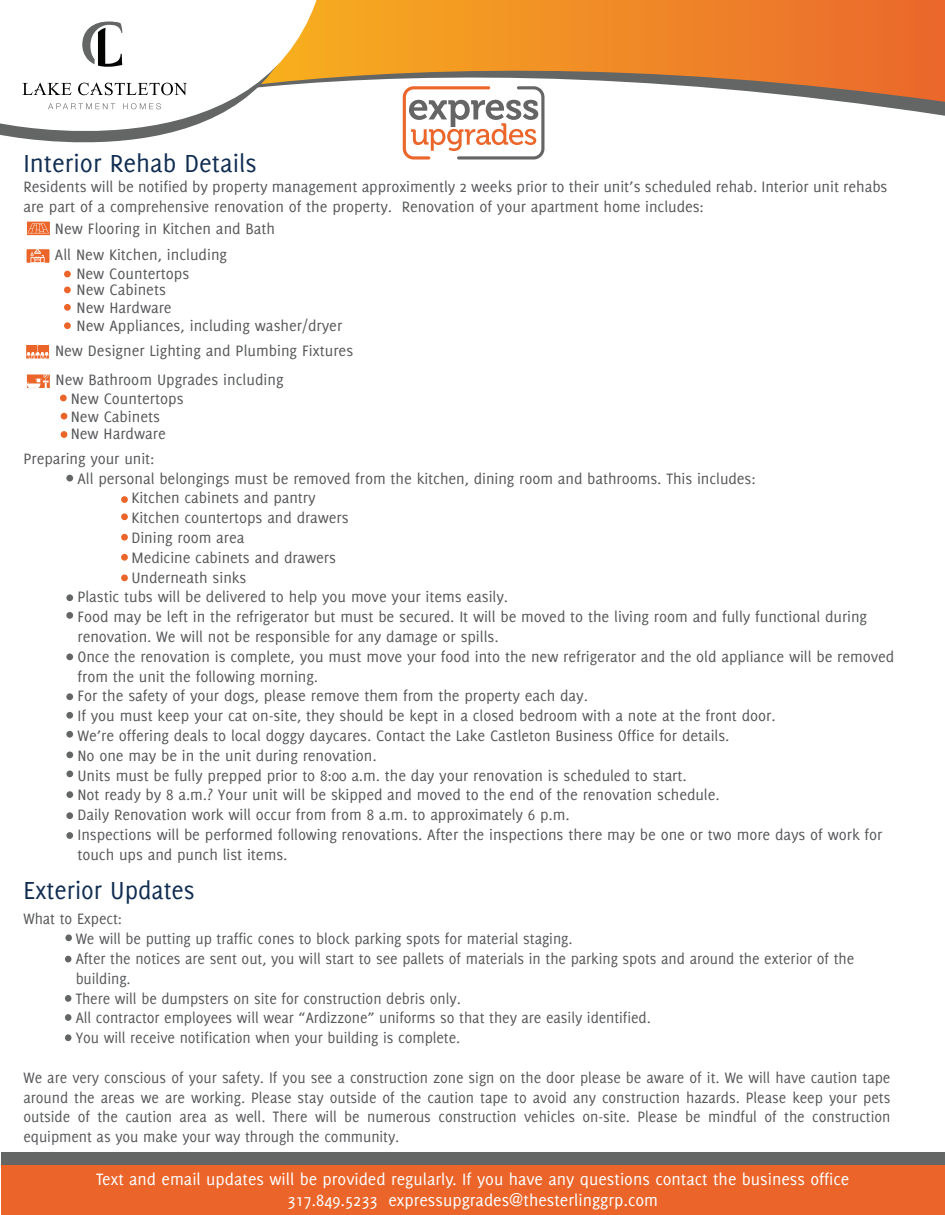
<style>
.page{position:relative;width:945px;height:1215px;background:#fff}
.page>*{position:absolute;margin:0;border:0;box-sizing:border-box;transform-origin:0 0}
.t1{font:27px "Delicious";color:#102d51}
.t2{font:18px/21.6px "Delicious";color:#fff;text-align:center}
.t3{font:16.5px/19.8px "Delicious";letter-spacing:-.005em;color:#57585a}
</style>
<div class="page">
<svg style="left:316px;top:0;width:629px;height:135px"></svg>
<svg style="left:0;top:1px;width:316px;height:142px"></svg>
<div style="left:1px;top:1153px;width:944px;height:47px;background:#646565"></div>
<div style="left:1px;top:1165px;width:944px;height:50px;background:#eb652a"></div>
<svg style="left:65px;top:956px;width:6px;height:6px"></svg>
<div style="left:65px;top:995px;width:6px;height:7px;background:#646565;border-radius:50%"></div>
<div style="left:65px;top:934px;width:7px;height:7px;background:#646565;border-radius:50%"></div>
<div style="left:65px;top:1014px;width:6px;height:7px;background:#646565;border-radius:50%"></div>
<div style="left:65px;top:1034px;width:6px;height:7px;background:#646565;border-radius:50%"></div>
<div style="left:64px;top:271px;width:7px;height:6px;background:#eb652a;border-radius:50%"></div>
<div style="left:64px;top:287px;width:7px;height:6px;background:#eb652a;border-radius:50%"></div>
<div style="left:64px;top:304px;width:7px;height:7px;background:#eb652a;border-radius:50%"></div>
<div style="left:64px;top:322px;width:7px;height:7px;background:#eb652a;border-radius:50%"></div>
<div style="left:60px;top:395px;width:7px;height:6px;background:#eb652a;border-radius:50%"></div>
<div style="left:61px;top:413px;width:6px;height:7px;background:#eb652a;border-radius:50%"></div>
<div style="left:61px;top:431px;width:6px;height:7px;background:#eb652a;border-radius:50%"></div>
<div style="left:22px;top:340px;width:32px;height:23px;border:4px solid #fff"></div>
<svg style="left:27px;top:343px;width:22px;height:16px"></svg>
<div style="left:24px;top:247px;width:28px;height:18px;background:#eb652a"></div>
<div style="left:22px;top:245px;width:32px;height:22px;border:4px solid #fff"></div>
<svg style="left:30px;top:249px;width:15px;height:14px"></svg>
<div style="left:22px;top:370px;width:32px;height:23px;border:4px solid #fff"></div>
<svg style="left:27px;top:372px;width:22px;height:17px"></svg>
<svg style="left:25px;top:219px;width:27px;height:18px"></svg>
<div style="left:22px;top:217px;width:32px;height:23px;border:4px solid #fff"></div>
<svg style="left:27px;top:223px;width:22px;height:10px"></svg>
<div style="left:66px;top:475px;width:7px;height:7px;background:#646565;border-radius:50%"></div>
<div style="left:66px;top:594px;width:7px;height:7px;background:#646565;border-radius:50%"></div>
<div style="left:66px;top:612px;width:7px;height:7px;background:#646565;border-radius:50%"></div>
<div style="left:66px;top:654px;width:7px;height:6px;background:#646565;border-radius:50%"></div>
<div style="left:66px;top:812px;width:7px;height:7px;background:#646565;border-radius:50%"></div>
<div style="left:66px;top:693px;width:7px;height:7px;background:#646565;border-radius:50%"></div>
<div style="left:66px;top:712px;width:7px;height:7px;background:#646565;border-radius:50%"></div>
<div style="left:66px;top:731px;width:7px;height:7px;background:#646565;border-radius:50%"></div>
<div style="left:66px;top:752px;width:7px;height:6px;background:#646565;border-radius:50%"></div>
<div style="left:66px;top:771px;width:7px;height:6px;background:#646565;border-radius:50%"></div>
<div style="left:66px;top:791px;width:7px;height:7px;background:#646565;border-radius:50%"></div>
<div style="left:121px;top:513px;width:7px;height:7px;background:#eb652a;border-radius:50%"></div>
<div style="left:121px;top:534px;width:7px;height:7px;background:#eb652a;border-radius:50%"></div>
<div style="left:121px;top:554px;width:7px;height:7px;background:#eb652a;border-radius:50%"></div>
<div style="left:121px;top:574px;width:7px;height:7px;background:#eb652a;border-radius:50%"></div>
<div style="left:121px;top:496px;width:7px;height:7px;background:#eb652a;border-radius:50%"></div>
<svg style="left:48px;top:103px;width:67px;height:6px"></svg>
<svg style="left:123px;top:103px;width:38px;height:6px"></svg>
<svg style="left:82px;top:22px;width:40px;height:45px"></svg>
<svg style="left:22px;top:83px;width:165px;height:12px"></svg>
<svg style="left:403px;top:86px;width:142px;height:74px"></svg>
<div style="left:66px;top:832px;width:7px;height:7px;background:#646565;border-radius:50%"></div>
<h1 class="t1" style="left:24px;top:147px;width:235px">Interior Rehab Details</h1>
<p class="t3" style="left:23px;top:177px;width:866px">Residents will be notified by property management approximently 2 weeks prior to their unit’s scheduled rehab. Interior unit rehabs are part of a comprehensive renovation of the property. Renovation of your apartment home includes:</p>
<p class="t3" style="left:55px;top:215px;width:222px;line-height:26.1px">New Flooring in Kitchen and Bath<br>All New Kitchen, including</p>
<p class="t3" style="left:76px;top:265px;width:267px;line-height:17.1px">New Countertops<br>New Cabinets<br>New Hardware<br>New Appliances, including washer/dryer</p>
<p class="t3" style="left:55px;top:336px;width:300px;line-height:29.1px">New Designer Lighting and Plumbing Fixtures<br>New Bathroom Upgrades including</p>
<p class="t3" style="left:71px;top:389px;width:114px;line-height:17.9px">New Countertops<br>New Cabinets<br>New Hardware</p>
<p class="t3" style="left:24px;top:448px;width:132px">Preparing your unit:</p>
<p class="t3" style="left:78px;top:468px;width:680px">All personal belongings must be removed from the kitchen, dining room and bathrooms. This includes:</p>
<p class="t3" style="left:131px;top:488px;width:186px">Kitchen cabinets and pantry</p>
<p class="t3" style="left:131px;top:508px;width:219px">Kitchen countertops and drawers</p>
<p class="t3" style="left:131px;top:528px;width:114px">Dining room area</p>
<p class="t3" style="left:131px;top:547px;width:206px">Medicine cabinets and drawers</p>
<p class="t3" style="left:132px;top:567px;width:116px">Underneath sinks</p>
<p class="t3" style="left:78px;top:587px;width:432px">Plastic tubs will be delivered to help you move your items easily.</p>
<p class="t3" style="left:78px;top:607px;width:791px">Food may be left in the refrigerator but must be secured. It will be moved to the living room and fully functional during</p>
<p class="t3" style="left:78px;top:627px;width:423px">renovation. We will not be responsible for any damage or spills.</p>
<p class="t3" style="left:78px;top:646px;width:818px">Once the renovation is complete, you must move your food into the new refrigerator and the old appliance will be removed</p>
<p class="t3" style="left:78px;top:666px;width:242px">from the unit the following morning.</p>
<p class="t3" style="left:78px;top:686px;width:512px">For the safety of your dogs, please remove them from the property each day.</p>
<p class="t3" style="left:78px;top:706px;width:700px">If you must keep your cat on-site, they should be kept in a closed bedroom with a note at the front door.</p>
<p class="t3" style="left:78px;top:726px;width:654px">We’re offering deals to local doggy daycares. Contact the Lake Castleton Business Office for details.</p>
<p class="t3" style="left:78px;top:745px;width:301px">No one may be in the unit during renovation.</p>
<p class="t3" style="left:78px;top:765px;width:611px">Units must be fully prepped prior to 8:00 a.m. the day your renovation is scheduled to start.</p>
<p class="t3" style="left:78px;top:785px;width:644px">Not ready by 8 a.m.? Your unit will be skipped and moved to the end of the renovation schedule.</p>
<p class="t3" style="left:78px;top:805px;width:494px">Daily Renovation work will occur from from 8 a.m. to approximately 6 p.m.</p>
<p class="t3" style="left:78px;top:825px;width:807px">Inspections will be performed following renovations. After the inspections there may be one or two more days of work for</p>
<p class="t3" style="left:78px;top:844px;width:211px">touch ups and punch list items.</p>
<h1 class="t1" style="left:24px;top:875px;width:173px">Exterior Updates</h1>
<p class="t3" style="left:76px;top:909px;width:780px;text-indent:-52px">What to Expect:<br>We will be putting up traffic cones to block parking spots for material staging.<br>After the notices are sent out, you will start to see pallets of materials in the parking spots and around the exterior of the building.<br>There will be dumpsters on site for construction debris only.<br>All contractor employees will wear “Ardizzone” uniforms so that they are easily identified.<br>You will receive notification when your building is complete.</p>
<p class="t3" style="left:23px;top:1067px;width:868px;text-align:justify">We are very conscious of your safety. If you see a construction zone sign on the door please be aware of it. We will have caution tape around the areas we are working. Please stay outside of the caution tape to avoid any construction hazards. Please keep your pets outside of the caution area as well. There will be numerous construction vehicles on-site. Please be mindful of the construction equipment as you make your way through the community.</p>
<p class="t2" style="left:96px;top:1168px;width:755px">Text and email updates will be provided regularly. If you have any questions contact the business office<br>317.849.5233 expressupgrades@thesterlinggrp.com</p>
</div>
